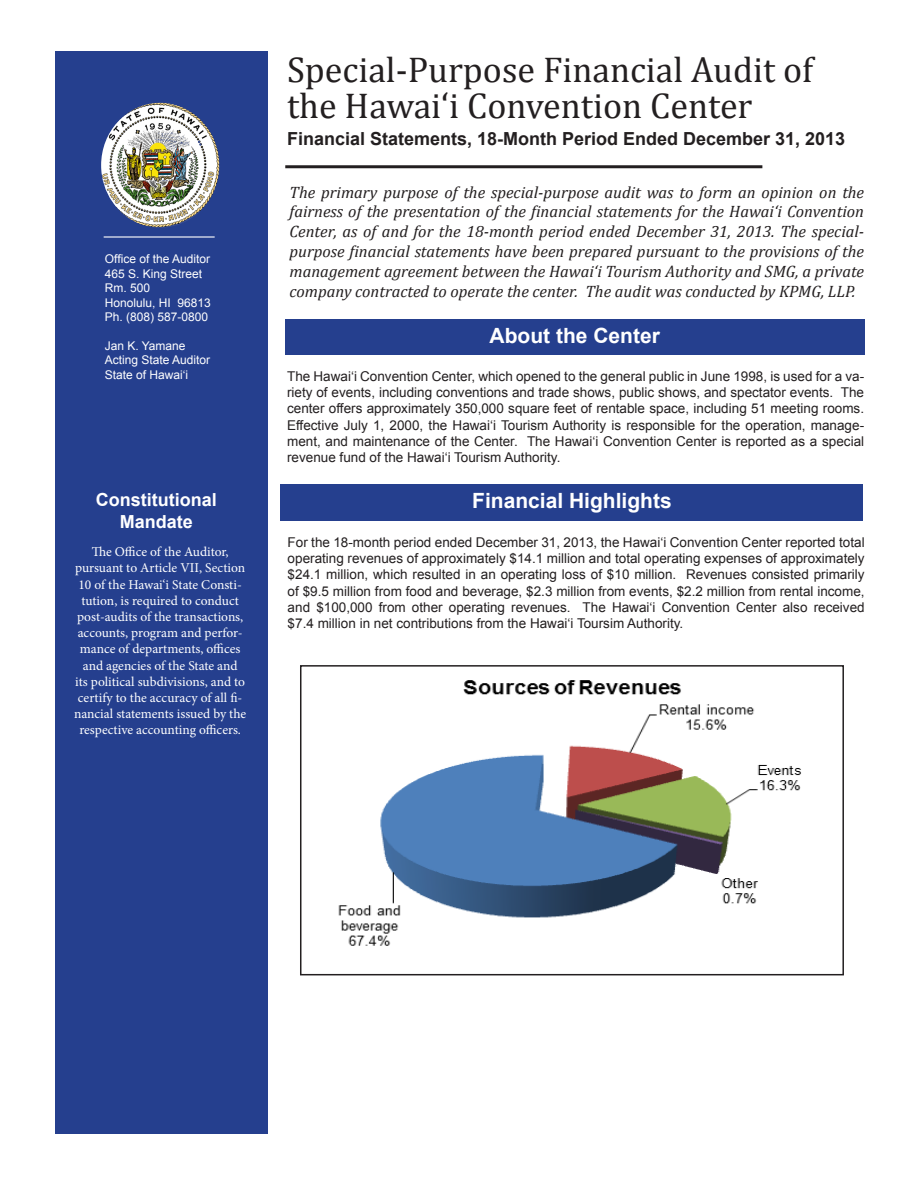
<style>
.page{position:relative;width:918px;height:1188px;background:#fff}
.page>*{position:absolute;margin:0;border:0;box-sizing:border-box;transform-origin:0 0}
.SS_Report_Title{font:36px/36px "Cambria";color:#231f20}
.t1{font:700 21px "Arial";color:#fff}
.SS_Report_Title-2{font:700 18px "Arial";color:#231f20}
.t2{font:700 18px/21.6px "Arial";color:#fff;text-align:center}
.t3{font:italic 16.5px/19.8px "Cambria";color:#231f20;text-align:justify}
.t4{font:13.5px/16.2px "Arial";color:#231f20;text-align:justify}
.t5{font:13.5px/16.2px "Minion Pro";color:#fff;text-align:center}
.t6{font:12px "Arial";color:#fff}
</style>
<div class="page">
<div style="left:55px;top:51px;width:212px;height:1083px;background:#253f8e"></div>
<div style="left:285px;top:319px;width:580px;height:36px;background:#253f8e"></div>
<img style="left:101px;top:103px;width:118px;height:124px">
<div style="left:281px;top:484px;width:582px;height:37px;background:#253f8e"></div>
<hr style="left:104px;top:236px;width:111px;height:2px;background:#fff">
<hr style="left:285px;top:165px;width:477px;height:3px;background:#231f20">
<img style="left:338px;top:680px;width:463px;height:266px">
<div style="left:300px;top:665px;width:544px;height:310px;border:2px solid #231f20"></div>
<p class="t6" style="left:105px;top:251px;width:107px">Office of the Auditor</p>
<p class="t6" style="left:105px;top:266px;width:99px">465 S. King Street</p>
<p class="t6" style="left:105px;top:280px;width:47px">Rm. 500</p>
<p class="t6" style="left:105px;top:294px;width:108px">Honolulu, HI 96813</p>
<p class="t6" style="left:105px;top:309px;width:105px">Ph. (808) 587-0800</p>
<p class="t6" style="left:105px;top:338px;width:82px">Jan K. Yamane</p>
<p class="t6" style="left:105px;top:352px;width:107px">Acting State Auditor</p>
<p class="t6" style="left:105px;top:366px;width:85px">State of Hawai‘i</p>
<p class="t2" style="left:96px;top:490px;width:122px">Constitutional<br>Mandate</p>
<p class="t5" style="left:74px;top:544px;width:174px">The Office of the Auditor, pursuant to Article VII, Section<br>10 of the Hawai‘i State Consti&shy;tution, is required to conduct post-audits of the transactions, accounts, program and perfor&shy;mance of departments, offices and agencies of the State and<br>its political subdivisions, and to certify to the accuracy of all fi&shy;nancial statements issued by the respective accounting officers.</p>
<p class="SS_Report_Title" style="left:287px;top:52px;width:528px">Special-Purpose Financial Audit of the Hawai‘i Convention Center</p>
<p class="SS_Report_Title-2" style="left:287px;top:127px;width:560px">Financial Statements, 18-Month Period Ended December 31, 2013</p>
<p class="t3" style="left:290px;top:181px;width:576px">The primary purpose of the special-purpose audit was to form an opinion on the fairness of the presentation of the financial statements for the Hawai‘i Convention Center, as of and for the 18-month period ended December 31, 2013. The special&shy;purpose financial statements have been prepared pursuant to the provisions of the management agreement between the Hawai‘i Tourism Authority and SMG, a private company contracted to operate the center. The audit was conducted by KPMG, LLP.</p>
<p class="t1" style="left:490px;top:322px;width:172px">About the Center</p>
<p class="t4" style="left:287px;top:368px;width:579px">The Hawai‘i Convention Center, which opened to the general public in June 1998, is used for a va&shy;riety of events, including conventions and trade shows, public shows, and spectator events. The center offers approximately 350,000 square feet of rentable space, including 51 meeting rooms.<br>Effective July 1, 2000, the Hawai‘i Tourism Authority is responsible for the operation, manage&shy;ment, and maintenance of the Center. The Hawai‘i Convention Center is reported as a special revenue fund of the Hawai‘i Tourism Authority.</p>
<p class="t1" style="left:472px;top:487px;width:201px">Financial Highlights</p>
<p class="t4" style="left:288px;top:534px;width:579px">For the 18-month period ended December 31, 2013, the Hawai‘i Convention Center reported total operating revenues of approximately $14.1 million and total operating expenses of approximately $24.1 million, which resulted in an operating loss of $10 million. Revenues consisted primarily of $9.5 million from food and beverage, $2.3 million from events, $2.2 million from rental income, and $100,000 from other operating revenues. The Hawai‘i Convention Center also received $7.4 million in net contributions from the Hawai‘i Toursim Authority.</p>
</div>
